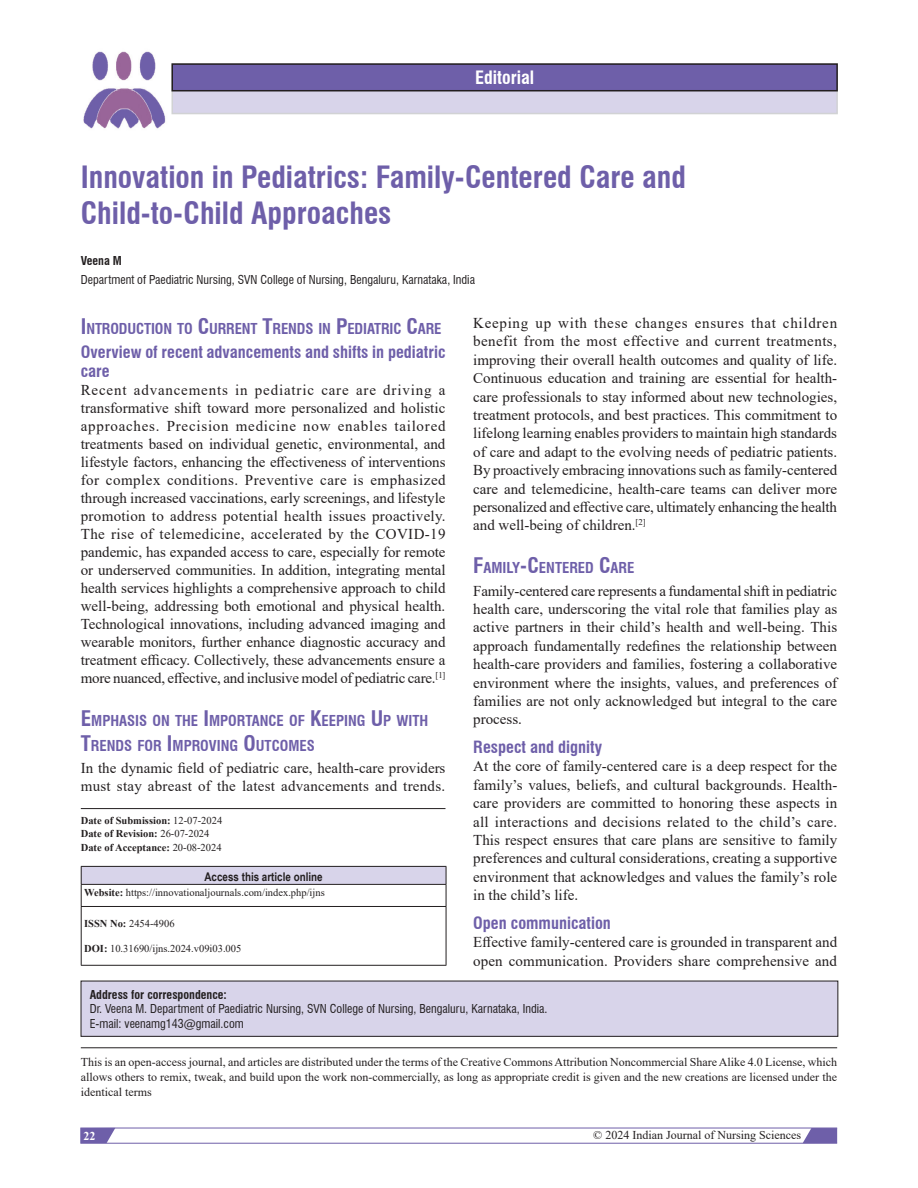
<style>
.page{position:relative;width:918px;height:1188px;background:#fff}
.page>*{position:absolute;margin:0;border:0;box-sizing:border-box;transform-origin:0 0}
.AT{font:700 condensed 30px/36px "Swiss 721 BT";color:#6e5fa9}
.AH{font:700 condensed 18px "Swiss 721 BT";color:#fff}
.t1{font:700 condensed 16.5px/19.8px "Swiss 721 BT";color:#6e5fa9}
.TX{font:15px/18.5px "Times New Roman";color:#231f20;text-align:justify}
.t2{font:700 condensed 14.7px/25.2px "Swiss 721 BT";color:#6e5fa9}
.OPEN_Acess{font:12px/15px "Times New Roman";color:#231f20;text-align:justify}
.ADD{font:condensed 12px/14.4px "Swiss 721 BT";color:#231f20}
.AFF{font:condensed 12px "Swiss 721 BT";color:#231f20}
.AAO{font:700 12px "Arial Narrow";color:#231f20}
.AU{font:700 condensed 12px "Swiss 721 BT";color:#231f20}
.t3{font:700 12px "Times New Roman";color:#fff}
.Web{font:10.5px "Times New Roman";color:#231f20}
.Web-2{font:700 10.5px/13.5px "Times New Roman";color:#231f20}
.s1{font-size:21px}
.s2{font-weight:400}
.s3{font-weight:700}
</style>
<div class="page">
<svg style="left:80px;top:1128px;width:758px;height:16px"></svg>
<div style="left:81px;top:866px;width:365px;height:18px;background:#d8d4ea"></div>
<hr style="left:81px;top:906px;width:365px;height:1px;background:#231f20">
<hr style="left:81px;top:907px;width:1px;height:58px;background:#231f20">
<hr style="left:446px;top:907px;width:1px;height:58px;background:#231f20">
<hr style="left:81px;top:965px;width:365px;height:1px;background:#231f20">
<hr style="left:81px;top:866px;width:365px;height:1px;background:#231f20">
<svg style="left:81px;top:867px;width:1px;height:39px"></svg>
<svg style="left:446px;top:867px;width:1px;height:39px"></svg>
<hr style="left:81px;top:884px;width:365px;height:1px;background:#231f20">
<hr style="left:81px;top:1047px;width:756px;height:1px;background:#231f20">
<div style="left:81px;top:981px;width:757px;height:55px;background:#d8d4ea"></div>
<div style="left:81px;top:981px;width:757px;height:56px;border:1px solid #231f20"></div>
<div style="left:171px;top:63px;width:667px;height:51px;background:#d8d4ea;border:2px solid #d1d2d4"></div>
<div style="left:172px;top:64px;width:665px;height:27px;background:#6e5fa9"></div>
<div style="left:171px;top:63px;width:667px;height:28px;border:2px solid #231f20"></div>
<img style="left:83px;top:51px;width:83px;height:78px">
<hr style="left:81px;top:808px;width:365px;height:1px;background:#231f20">
<p class="AH" style="left:475px;top:67px;width:61px">Editorial</p>
<p class="AT" style="left:81px;top:159px;width:607px">Innovation in Pediatrics: Family-Centered Care and<br>Child-to-Child Approaches</p>
<p class="AU" style="left:81px;top:253px;width:43px">Veena M</p>
<p class="AFF" style="left:81px;top:272px;width:396px">Department of Paediatric Nursing, SVN College of Nursing, Bengaluru, Karnataka, India</p>
<h1 class="t2" style="left:81px;top:316px;width:362px"><span class="s1">I</span>NTRODUCTION TO <span class="s1">C</span>URRENT <span class="s1">T</span>RENDS IN <span class="s1">P</span>EDIATRIC <span class="s1">C</span>ARE</h1>
<h2 class="t1" style="left:81px;top:342px;width:366px">Overview of recent advancements and shifts in pediatric care</h2>
<p class="TX" style="left:81px;top:381px;width:366px;line-height:18px">Recent advancements in pediatric care are driving a transformative shift toward more personalized and holistic approaches. Precision medicine now enables tailored treatments based on individual genetic, environmental, and lifestyle factors, enhancing the effectiveness of interventions for complex conditions. Preventive care is emphasized through increased vaccinations, early screenings, and lifestyle promotion to address potential health issues proactively.<br>The rise of telemedicine, accelerated by the COVID-19 pandemic, has expanded access to care, especially for remote or underserved communities. In addition, integrating mental health services highlights a comprehensive approach to child well-being, addressing both emotional and physical health.<br>Technological innovations, including advanced imaging and wearable monitors, further enhance diagnostic accuracy and treatment efficacy. Collectively, these advancements ensure a more nuanced, effective, and inclusive model of pediatric care.<sup>[1]</sup></p>
<h1 class="t2" style="left:81px;top:708px;width:349px"><span class="s1">E</span>MPHASIS ON THE <span class="s1">I</span>MPORTANCE OF <span class="s1">K</span>EEPING <span class="s1">U</span> P WITH<br><span class="s1">T</span>RENDS FOR <span class="s1">I</span>MPROVING <span class="s1">O</span>UTCOMES</h1>
<p class="TX" style="left:81px;top:759px;width:366px;line-height:18px">In the dynamic field of pediatric care, health-care providers must stay abreast of the latest advancements and trends.</p>
<p class="Web-2" style="left:81px;top:813px;width:143px">Date of Submission: <span class="s2">12-07-2024<br></span>Date of Revision: <span class="s2">26-07-2024<br></span>Date of Acceptance: <span class="s2">20-08-2024</span></p>
<p class="AAO" style="left:205px;top:868px;width:120px">Access this article online</p>
<p class="Web" style="left:84px;top:885px;width:242px"><span class="s3">Website:</span> https://innovationaljournals.com/index.php/ijns</p>
<p class="Web" style="left:84px;top:916px;width:92px"><span class="s3">ISSN No:</span> 2454-4906</p>
<p class="Web" style="left:84px;top:941px;width:159px"><span class="s3">DOI:</span> 10.31690/ijns.2024.v09i03.005</p>
<p class="TX" style="left:473px;top:313px;width:365px">Keeping up with these changes ensures that children benefit from the most effective and current treatments, improving their overall health outcomes and quality of life.<br>Continuous education and training are essential for health&shy;care professionals to stay informed about new technologies, treatment protocols, and best practices. This commitment to lifelong learning enables providers to maintain high standards of care and adapt to the evolving needs of pediatric patients.<br>By proactively embracing innovations such as family-centered care and telemedicine, health-care teams can deliver more personalized and effective care, ultimately enhancing the health and well-being of children.<sup>[2]</sup></p>
<h1 class="t2" style="left:473px;top:555px;width:163px"><span class="s1">F</span>AMILY<span class="s1">-C</span>ENTERED <span class="s1">C</span>ARE</h1>
<p class="TX" style="left:473px;top:581px;width:365px">Family-centered care represents a fundamental shift in pediatric health care, underscoring the vital role that families play as active partners in their child’s health and well-being. This approach fundamentally redefines the relationship between health-care providers and families, fostering a collaborative environment where the insights, values, and preferences of families are not only acknowledged but integral to the care process.</p>
<h2 class="t1" style="left:473px;top:737px;width:130px">Respect and dignity</h2>
<p class="TX" style="left:473px;top:757px;width:366px">At the core of family-centered care is a deep respect for the family’s values, beliefs, and cultural backgrounds. Health&shy;care providers are committed to honoring these aspects in all interactions and decisions related to the child’s care.<br>This respect ensures that care plans are sensitive to family preferences and cultural considerations, creating a supportive environment that acknowledges and values the family’s role in the child’s life.</p>
<h2 class="t1" style="left:473px;top:913px;width:139px">Open communication</h2>
<p class="TX" style="left:473px;top:933px;width:365px">Effective family-centered care is grounded in transparent and open communication. Providers share comprehensive and</p>
<p class="ADD" style="left:90px;top:987px;width:459px"><span class="s3">Address for correspondence:<br></span>Dr. Veena M. Department of Paediatric Nursing, SVN College of Nursing, Bengaluru, Karnataka, India.<br>E-mail: veenamg143@gmail.com</p>
<p class="OPEN_Acess" style="left:81px;top:1054px;width:758px">This is an open-access journal, and articles are distributed under the terms of the Creative Commons Attribution Noncommercial Share Alike 4.0 License, which allows others to remix, tweak, and build upon the work non-commercially, as long as appropriate credit is given and the new creations are licensed under the identical terms</p>
<p class="t3" style="left:84px;top:1127px;width:13px">22</p>
<p class="OPEN_Acess" style="left:593px;top:1127px;width:209px">© 2024 Indian Journal of Nursing Sciences</p>
</div>
